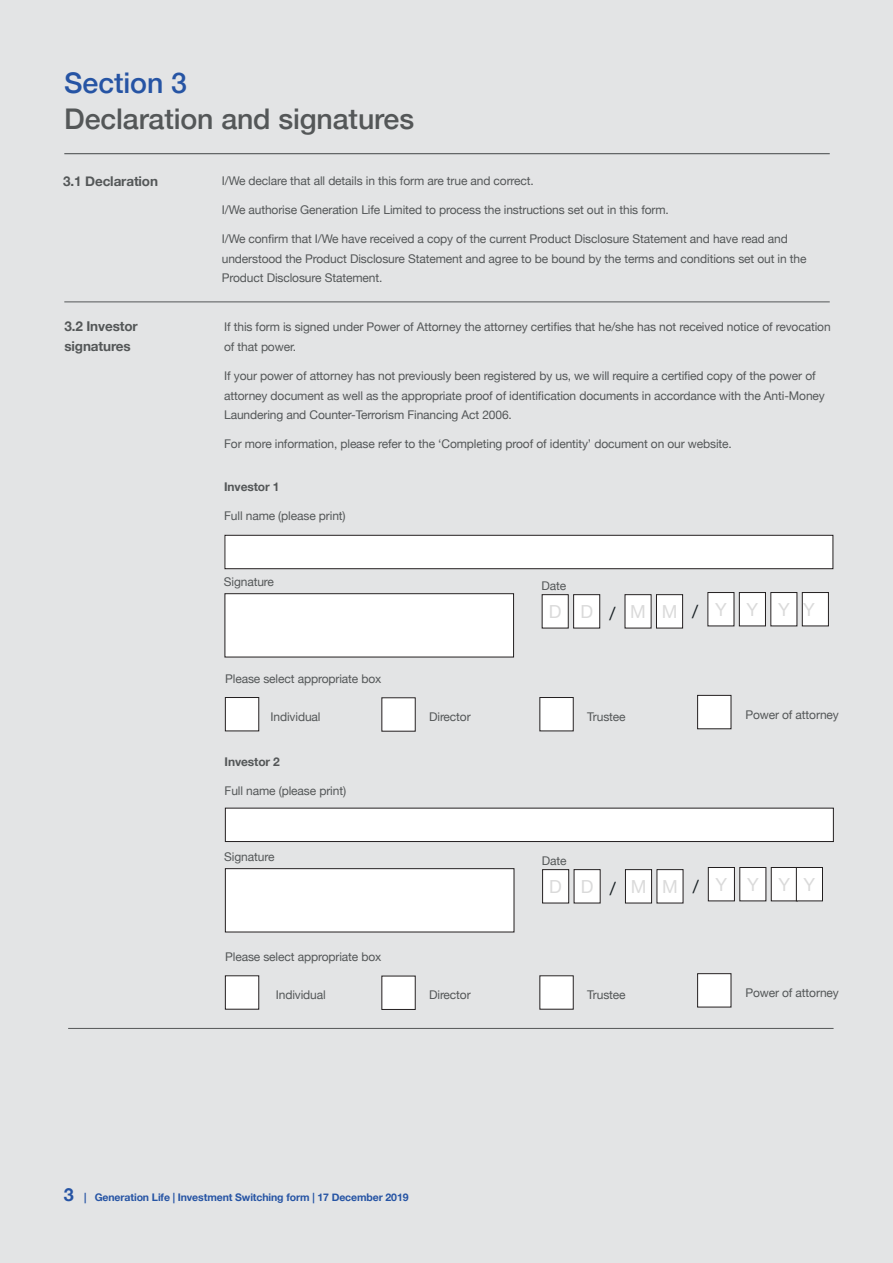
<style>
.page{position:relative;width:893px;height:1263px;background:#e3e4e5}
.page>*{position:absolute;margin:0;border:0;box-sizing:border-box;transform-origin:0 0}
.Larger_Descriptive_T{font:500 28.5px "Helvetica Neue";letter-spacing:-.005em;color:#545758}
.Larger_Descriptive_T-2{font:500 28.5px "Helvetica Neue";letter-spacing:-.005em;color:#2654a4}
.Descriptive_Text_Reg{font:18px "Helvetica Neue";color:#dadada}
.Descriptive_Text_Reg-2{font:18px "Helvetica Neue";color:#182024}
.t1{font:700 13.5px/19.5px "Helvetica Neue";letter-spacing:-.01em;color:#545758}
.t2{font:12px/19.5px "Helvetica Neue";letter-spacing:-.01em;color:#545758}
.t3{font:700 12px "Helvetica Neue";letter-spacing:-.01em;color:#545758}
.t4{font:700 10.5px "Helvetica Neue";letter-spacing:-.01em;color:#2654a4}
.s1{font-size:18px}
</style>
<div class="page">
<hr style="left:64px;top:153px;width:766px;height:1px;background:#545758">
<div style="left:225px;top:594px;width:289px;height:63px;background:#fff"></div>
<div style="left:225px;top:593px;width:289px;height:64px;border:1px solid #231f20"></div>
<div style="left:542px;top:595px;width:26px;height:33px;background:#fff"></div>
<div style="left:625px;top:595px;width:26px;height:33px;background:#fff"></div>
<div style="left:708px;top:592px;width:26px;height:34px;background:#fff"></div>
<div style="left:771px;top:592px;width:26px;height:34px;background:#fff"></div>
<div style="left:574px;top:595px;width:26px;height:33px;background:#fff"></div>
<div style="left:573px;top:594px;width:27px;height:34px;border:1px solid #231f20"></div>
<div style="left:656px;top:595px;width:27px;height:33px;background:#fff"></div>
<div style="left:656px;top:594px;width:27px;height:34px;border:1px solid #231f20"></div>
<div style="left:739px;top:592px;width:26px;height:34px;background:#fff"></div>
<div style="left:739px;top:592px;width:27px;height:34px;border:1px solid #231f20"></div>
<div style="left:802px;top:592px;width:26px;height:34px;background:#fff"></div>
<div style="left:802px;top:592px;width:27px;height:34px;border:1px solid #231f20"></div>
<div style="left:225px;top:535px;width:608px;height:34px;background:#fff"></div>
<div style="left:225px;top:535px;width:608px;height:34px;border:1px solid #231f20"></div>
<div style="left:225px;top:869px;width:289px;height:63px;background:#fff"></div>
<div style="left:225px;top:868px;width:289px;height:64px;border:1px solid #231f20"></div>
<div style="left:543px;top:870px;width:26px;height:33px;background:#fff"></div>
<div style="left:542px;top:869px;width:27px;height:34px;border:1px solid #231f20"></div>
<div style="left:625px;top:870px;width:27px;height:33px;background:#fff"></div>
<div style="left:625px;top:869px;width:27px;height:34px;border:1px solid #231f20"></div>
<div style="left:708px;top:867px;width:26px;height:34px;background:#fff"></div>
<div style="left:708px;top:867px;width:27px;height:34px;border:1px solid #231f20"></div>
<div style="left:771px;top:867px;width:26px;height:34px;background:#fff"></div>
<div style="left:771px;top:867px;width:27px;height:34px;border:1px solid #231f20"></div>
<div style="left:574px;top:870px;width:26px;height:33px;background:#fff"></div>
<div style="left:657px;top:870px;width:26px;height:33px;background:#fff"></div>
<div style="left:740px;top:867px;width:26px;height:34px;background:#fff"></div>
<div style="left:796px;top:867px;width:26px;height:34px;background:#fff"></div>
<div style="left:796px;top:867px;width:27px;height:34px;border:1px solid #231f20"></div>
<div style="left:225px;top:808px;width:608px;height:33px;background:#fff"></div>
<div style="left:225px;top:808px;width:608px;height:34px;border:1px solid #231f20"></div>
<hr style="left:68px;top:1028px;width:765px;height:1px;background:#545758">
<div style="left:225px;top:976px;width:34px;height:33px;background:#fff"></div>
<div style="left:225px;top:975px;width:34px;height:34px;border:1px solid #231f20"></div>
<div style="left:382px;top:976px;width:33px;height:33px;background:#fff"></div>
<div style="left:540px;top:976px;width:33px;height:33px;background:#fff"></div>
<div style="left:698px;top:974px;width:33px;height:33px;background:#fff"></div>
<div style="left:697px;top:973px;width:34px;height:34px;border:1px solid #231f20"></div>
<div style="left:225px;top:697px;width:34px;height:34px;background:#fff"></div>
<div style="left:225px;top:697px;width:34px;height:34px;border:1px solid #231f20"></div>
<div style="left:382px;top:698px;width:33px;height:33px;background:#fff"></div>
<div style="left:540px;top:697px;width:33px;height:34px;background:#fff"></div>
<div style="left:698px;top:695px;width:33px;height:34px;background:#fff"></div>
<div style="left:697px;top:695px;width:34px;height:34px;border:1px solid #231f20"></div>
<hr style="left:64px;top:302px;width:766px;height:1px;background:#545758">
<p class="Larger_Descriptive_T-2" style="left:64px;top:60px;width:124px">Section 3</p>
<p class="Larger_Descriptive_T" style="left:64px;top:96px;width:351px">Declaration and signatures</p>
<p class="t1" style="left:63px;top:171px;width:96px">3.1 Declaration</p>
<p class="t1" style="left:64px;top:317px;width:75px">3.2 Investor signatures</p>
<p class="t2" style="left:222px;top:171px;width:314px">I/We declare that all details in this form are true and correct.</p>
<p class="t2" style="left:222px;top:201px;width:448px">I/We authorise Generation Life Limited to process the instructions set out in this form.</p>
<p class="t2" style="left:222px;top:230px;width:586px">I/We confirm that I/We have received a copy of the current Product Disclosure Statement and have read and understood the Product Disclosure Statement and agree to be bound by the terms and conditions set out in the<br>Product Disclosure Statement.</p>
<p class="t2" style="left:224px;top:318px;width:608px">If this form is signed under Power of Attorney the attorney certifies that he/she has not received notice of revocation of that power.</p>
<p class="t2" style="left:224px;top:367px;width:602px">If your power of attorney has not previously been registered by us, we will require a certified copy of the power of attorney document as well as the appropriate proof of identification documents in accordance with the Anti-Money<br>Laundering and Counter-Terrorism Financing Act 2006.</p>
<p class="t2" style="left:224px;top:435px;width:509px">For more information, please refer to the ‘Completing proof of identity’ document on our website.</p>
<p class="t3" style="left:224px;top:477px;width:57px">Investor 1</p>
<p class="t2" style="left:224px;top:506px;width:123px">Full name (please print)</p>
<p class="t2" style="left:224px;top:573px;width:52px">Signature</p>
<p class="t2" style="left:541px;top:576px;width:26px">Date</p>
<p class="Descriptive_Text_Reg" style="left:549px;top:599px;width:14px">D</p>
<p class="Descriptive_Text_Reg" style="left:580px;top:599px;width:14px">D</p>
<p class="Descriptive_Text_Reg-2" style="left:609px;top:600px;width:7px">/</p>
<p class="Descriptive_Text_Reg" style="left:630px;top:599px;width:17px">M</p>
<p class="Descriptive_Text_Reg" style="left:662px;top:599px;width:17px">M</p>
<p class="Descriptive_Text_Reg-2" style="left:692px;top:598px;width:7px">/</p>
<p class="Descriptive_Text_Reg" style="left:715px;top:597px;width:13px">Y</p>
<p class="Descriptive_Text_Reg" style="left:747px;top:597px;width:13px">Y</p>
<p class="Descriptive_Text_Reg" style="left:778px;top:597px;width:13px">Y</p>
<p class="Descriptive_Text_Reg" style="left:803px;top:597px;width:13px">Y</p>
<p class="t2" style="left:225px;top:670px;width:158px">Please select appropriate box</p>
<p class="t2" style="left:270px;top:707px;width:52px">Individual</p>
<p class="t2" style="left:429px;top:707px;width:43px">Director</p>
<p class="t2" style="left:587px;top:708px;width:40px">Trustee</p>
<p class="t2" style="left:745px;top:705px;width:95px">Power of attorney</p>
<p class="t3" style="left:225px;top:752px;width:57px">Investor 2</p>
<p class="t2" style="left:225px;top:781px;width:123px">Full name (please print)</p>
<p class="t2" style="left:224px;top:848px;width:52px">Signature</p>
<p class="t2" style="left:542px;top:851px;width:26px">Date</p>
<p class="Descriptive_Text_Reg" style="left:549px;top:874px;width:14px">D</p>
<p class="Descriptive_Text_Reg" style="left:581px;top:874px;width:14px">D</p>
<p class="Descriptive_Text_Reg-2" style="left:610px;top:875px;width:7px">/</p>
<p class="Descriptive_Text_Reg" style="left:631px;top:874px;width:17px">M</p>
<p class="Descriptive_Text_Reg" style="left:662px;top:874px;width:17px">M</p>
<p class="Descriptive_Text_Reg-2" style="left:693px;top:873px;width:7px">/</p>
<p class="Descriptive_Text_Reg" style="left:715px;top:872px;width:13px">Y</p>
<p class="Descriptive_Text_Reg" style="left:747px;top:872px;width:13px">Y</p>
<p class="Descriptive_Text_Reg" style="left:778px;top:872px;width:13px">Y</p>
<p class="Descriptive_Text_Reg" style="left:804px;top:872px;width:13px">Y</p>
<p class="t2" style="left:225px;top:948px;width:158px">Please select appropriate box</p>
<p class="t2" style="left:276px;top:986px;width:52px">Individual</p>
<p class="t2" style="left:429px;top:986px;width:43px">Director</p>
<p class="t2" style="left:587px;top:986px;width:40px">Trustee</p>
<p class="t2" style="left:745px;top:984px;width:95px">Power of attorney</p>
<p class="t4" style="left:64px;top:1189px;width:346px"><span class="s1">3</span> | Generation Life | Investment Switching form | 17 December 2019</p>
<p class="t4" style="left:80px;top:1194px;width:282px"><span class="s1">3</span> | Generation Life FATCA/CRS Self Certification Form</p>
</div>
